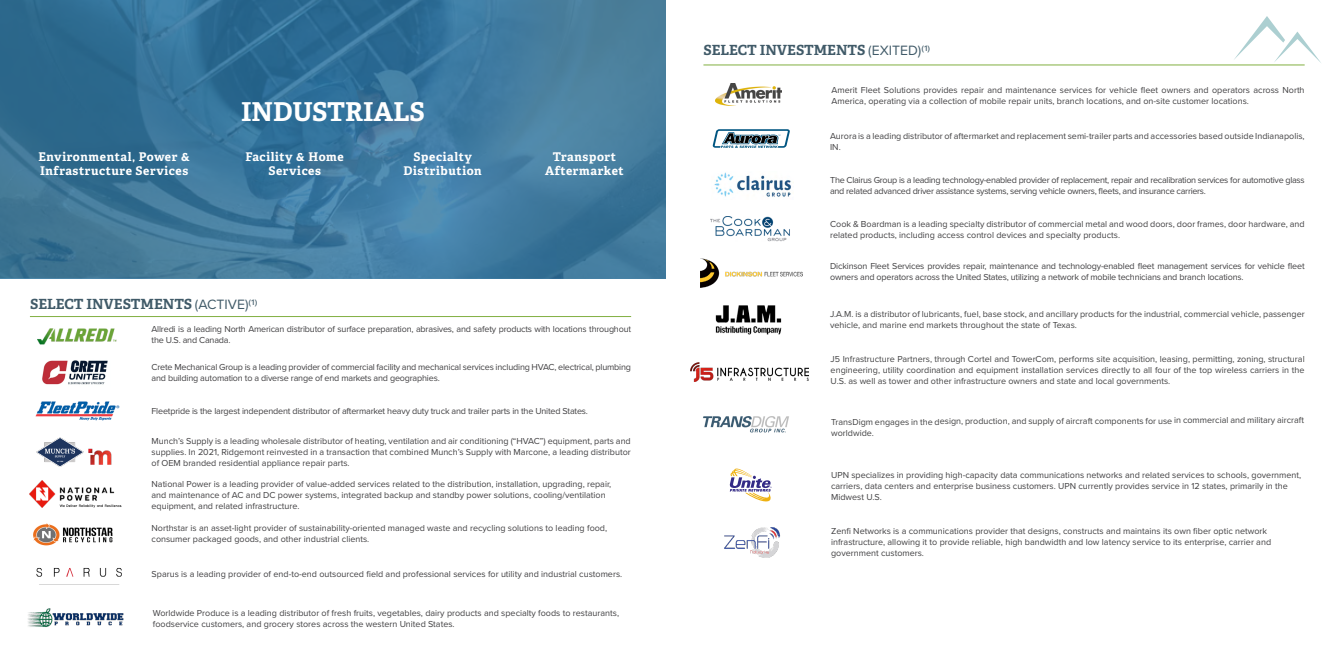
<style>
.page{position:relative;width:1332px;height:666px;background:#fff}
.page>*{position:absolute;margin:0;border:0;box-sizing:border-box;transform-origin:0 0}
.t1{font:700 26px "Adelle";color:#fff}
.t2{font:700 14px "Adelle";color:#405a68}
.t3{font:700 12px/14px "Adelle";letter-spacing:.05em;color:#fff;text-align:center}
.t4{font:9px/11px "Proxima Nova";color:#414042}
.t5{font:9px/11px "Proxima Nova";letter-spacing:-.02em;color:#414042}
.t6{font:9px/11px "Proxima Nova";color:#424243}
.t7{font:9px/11px "Proxima Nova";letter-spacing:-.03em;color:#414042}
.s1{font-family:"Proxima Nova";font-weight:400}
</style>
<div class="page">
<svg style="left:0;top:0;width:666px;height:279px;background:#3b769a"></svg>
<hr style="left:30px;top:316px;width:601px;height:1px;background:#81af41">
<svg style="left:1234px;top:16px;width:87px;height:47px"></svg>
<img style="left:88px;top:448px;width:24px;height:17px">
<img style="left:36px;top:437px;width:48px;height:29px">
<img style="left:36px;top:567px;width:86px;height:18px">
<svg style="left:730px;top:469px;width:42px;height:32px"></svg>
<img style="left:724px;top:527px;width:57px;height:31px">
<img style="left:35px;top:402px;width:84px;height:18px">
<img style="left:33px;top:523px;width:80px;height:23px">
<img style="left:716px;top:83px;width:65px;height:22px">
<svg style="left:712px;top:129px;width:78px;height:19px"></svg>
<img style="left:714px;top:172px;width:77px;height:25px">
<img style="left:710px;top:217px;width:80px;height:25px">
<img style="left:701px;top:259px;width:101px;height:28px">
<img style="left:715px;top:305px;width:66px;height:30px">
<img style="left:690px;top:362px;width:119px;height:19px">
<img style="left:703px;top:416px;width:86px;height:17px">
<img style="left:38px;top:328px;width:79px;height:17px">
<hr style="left:703px;top:65px;width:602px;height:1px;background:#81af41">
<img style="left:42px;top:360px;width:66px;height:25px">
<img style="left:28px;top:608px;width:96px;height:19px">
<img style="left:30px;top:481px;width:92px;height:27px">
<h1 class="t1" style="left:241px;top:95px;width:185px">INDUSTRIALS</h1>
<h3 class="t3" style="left:38px;top:150px;width:153px;text-align:left">Environmental, Power &amp;<br>Infrastructure Services</h3>
<h3 class="t3" style="left:404px;top:150px;width:80px">Specialty<br>Distribution</h3>
<h3 class="t3" style="left:245px;top:150px;width:100px">Facility &amp; Home<br>Services</h3>
<h3 class="t3" style="left:545px;top:150px;width:80px">Transport<br>Aftermarket</h3>
<h2 class="t2" style="left:30px;top:295px;width:229px">SELECT INVESTMENTS <span class="s1">(ACTIVE)</span><sup>(1)</sup></h2>
<p class="t5" style="left:152px;top:323px;width:481px">Allredi is a leading North American distributor of surface preparation, abrasives, and safety products with locations throughout the U.S. and Canada.</p>
<p class="t5" style="left:152px;top:361px;width:481px">Crete Mechanical Group is a leading provider of commercial facility and mechanical services including HVAC, electrical, plumbing and building automation to a diverse range of end markets and geographies.</p>
<p class="t5" style="left:152px;top:405px;width:438px">Fleetpride is the largest independent distributor of aftermarket heavy duty truck and trailer parts in the United States.</p>
<p class="t4" style="left:152px;top:435px;width:481px;text-align:justify">Munch’s Supply is a leading wholesale distributor of heating, ventilation and air conditioning (“HVAC”) equipment, parts and supplies. In 2021, Ridgemont reinvested in a transaction that combined Munch’s Supply with Marcone, a leading distributor of OEM branded residential appliance repair parts.</p>
<p class="t4" style="left:152px;top:478px;width:461px">National Power is a leading provider of value-added services related to the distribution, installation, upgrading, repair, and maintenance of AC and DC power systems, integrated backup and standby power solutions, cooling/ventilation equipment, and related infrastructure.</p>
<p class="t4" style="left:152px;top:522px;width:457px">Northstar is an asset-light provider of sustainability-oriented managed waste and recycling solutions to leading food, consumer packaged goods, and other industrial clients.</p>
<p class="t4" style="left:152px;top:568px;width:472px">Sparus is a leading provider of end-to-end outsourced field and professional services for utility and industrial customers.</p>
<p class="t4" style="left:153px;top:607px;width:468px">Worldwide Produce is a leading distributor of fresh fruits, vegetables, dairy products and specialty foods to restaurants, foodservice customers, and grocery stores across the western United States.</p>
<h2 class="t2" style="left:703px;top:41px;width:228px">SELECT INVESTMENTS <span class="s1">(EXITED)</span><sup>(1)</sup></h2>
<p class="t4" style="left:832px;top:84px;width:475px">Amerit Fleet Solutions provides repair and maintenance services for vehicle fleet owners and operators across North<br>America, operating via a collection of mobile repair units, branch locations, and on-site customer locations.</p>
<p class="t4" style="left:830px;top:130px;width:476px">Aurora is a leading distributor of aftermarket and replacement semi-trailer parts and accessories based outside Indianapolis,<br>IN.</p>
<p class="t7" style="left:830px;top:174px;width:476px">The Clairus Group is a leading technology-enabled provider of replacement, repair and recalibration services for automotive glass and related advanced driver assistance systems, serving vehicle owners, fleets, and insurance carriers.</p>
<p class="t4" style="left:830px;top:219px;width:476px">Cook &amp; Boardman is a leading specialty distributor of commercial metal and wood doors, door frames, door hardware, and related products, including access control devices and specialty products.</p>
<p class="t5" style="left:830px;top:261px;width:476px">Dickinson Fleet Services provides repair, maintenance and technology-enabled fleet management services for vehicle fleet owners and operators across the United States, utilizing a network of mobile technicians and branch locations.</p>
<p class="t6" style="left:830px;top:308px;width:476px">J.A.M. is a distributor of lubricants, fuel, base stock, and ancillary products for the industrial, commercial vehicle, passenger vehicle, and marine end markets throughout the state of Texas.</p>
<p class="t6" style="left:831px;top:354px;width:476px;text-align:justify">J5 Infrastructure Partners, through Cortel and TowerCom, performs site acquisition, leasing, permitting, zoning, structural engineering, utility coordination and equipment installation services directly to all four of the top wireless carriers in the U.S. as well as tower and other infrastructure owners and state and local governments.</p>
<p class="t6" style="left:831px;top:415px;width:475px;line-height:12px">TransDigm engages in the design, production, and supply of aircraft components for use in commercial and military aircraft worldwide.</p>
<p class="t4" style="left:831px;top:470px;width:472px">UPN specializes in providing high-capacity data communications networks and related services to schools, government, carriers, data centers and enterprise business customers. UPN currently provides service in 12 states, primarily in the<br>Midwest U.S.</p>
<p class="t4" style="left:831px;top:526px;width:442px">Zenfi Networks is a communications provider that designs, constructs and maintains its own fiber optic network infrastructure, allowing it to provide reliable, high bandwidth and low latency service to its enterprise, carrier and government customers.</p>
</div>
